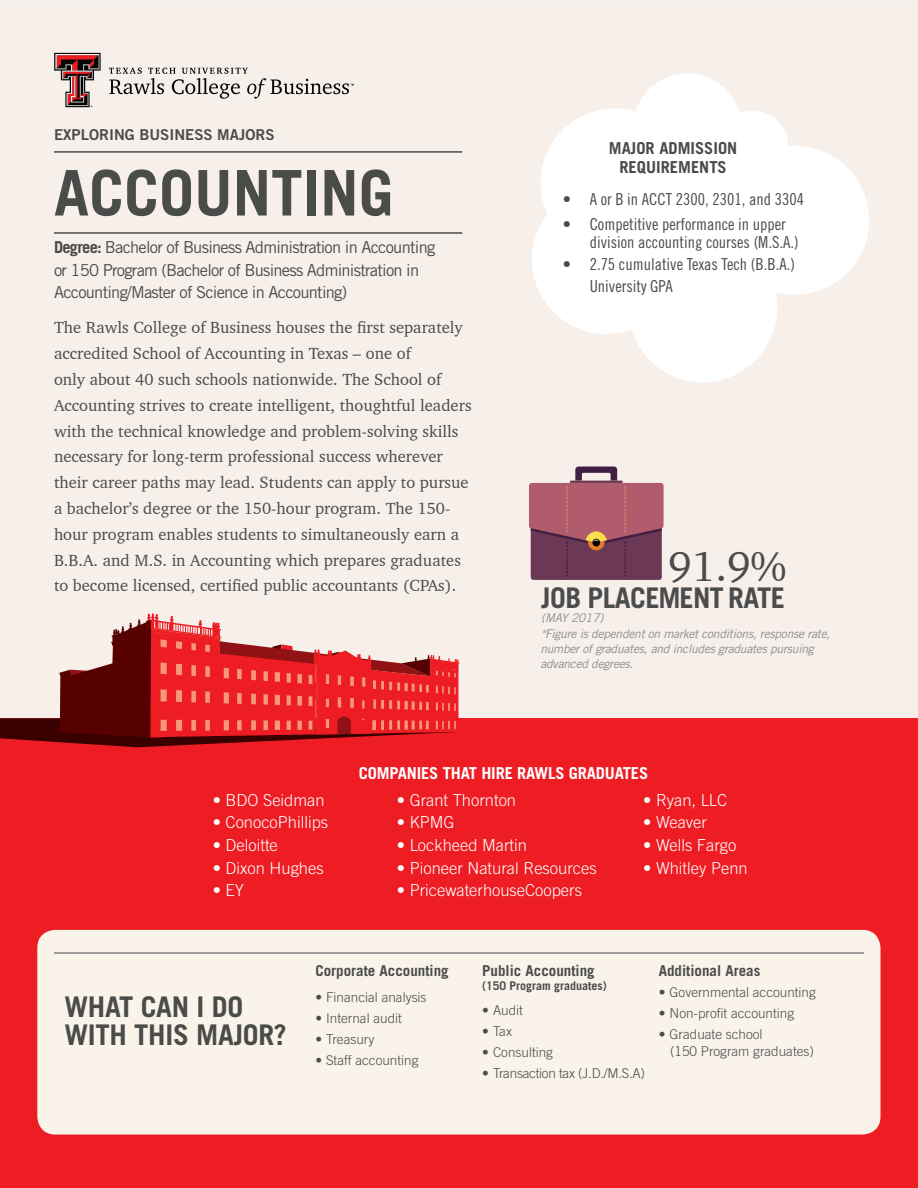
<style>
.page{position:relative;width:918px;height:1188px;background:#fff}
.page>*{position:absolute;margin:0;border:0;box-sizing:border-box;transform-origin:0 0}
.t1{font:700 63px "Trade Gothic LT Std";color:#4a4c49}
.t2{font:42.3px "Charter BT";color:#4b4c4d}
.t3{font:700 28.5px/28.5px "Trade Gothic LT Std";letter-spacing:-.01em;color:#4a4c49}
.t4{font:700 28.5px "Trade Gothic LT Std";letter-spacing:-.02em;color:#4b4c4d}
.t5{font:16.5px/25.8px "Charter BT";color:#4a4c49}
.t6{font:300 16.5px "Trade Gothic LT Std";color:#fff}
.t7{font:16.5px/22.5px "Trade Gothic LT Std";letter-spacing:-.045em;color:#4a4c49}
.t8{font:16.5px/18.6px "Trade Gothic LT Std Cn 18";color:#4a4c49}
.t9{font:700 16.5px "Trade Gothic LT Std";letter-spacing:-.01em;color:#fff}
.t10{font:700 16.5px/19.2px "Trade Gothic LT Std";color:#4a4c49;text-align:center}
.t11{font:700 15px "Trade Gothic LT Std";color:#4b4c4d}
.t12{font:15px "Trade Gothic LT Std Bd 2";color:#4a4c49}
.t13{font:300 13.5px/16.5px "Trade Gothic LT Std";color:#4b4c4d}
.t14{font:300 13.5px "Trade Gothic LT Std";letter-spacing:-.02em;color:#4b4c4d}
.t15{font:italic 12px/16.4px "Trade Gothic LT Std";letter-spacing:-.02em;color:#8c8c8f}
.t16{font:700 12px "Trade Gothic LT Std";color:#4b4c4d}
.s1{font-weight:700}
</style>
<div class="page">
<div style="left:0;top:1058px;width:918px;height:130px;background:#ee1d23"></div>
<div style="left:0;top:0;width:918px;height:718px;background:#f7efea"></div>
<div style="left:0;top:718px;width:918px;height:375px;background:#ee1d23"></div>
<svg style="left:0;top:613px;width:460px;height:134px"></svg>
<svg style="left:532px;top:73px;width:337px;height:309px;fill:#fff"></svg>
<div style="left:37px;top:930px;width:843px;height:205px;background:#f9f3ea;border-radius:18px"></div>
<hr style="left:54px;top:232px;width:408px;height:2px;background:#4a4c49">
<hr style="left:54px;top:151px;width:408px;height:2px;background:#4a4c49">
<hr style="left:54px;top:952px;width:810px;height:2px;background:#808285">
<svg style="left:109px;top:68px;width:245px;height:31px"></svg>
<svg style="left:54px;top:53px;width:47px;height:54px"></svg>
<svg style="left:529px;top:467px;width:135px;height:113px;background:#9c5f70"></svg>
<hr style="left:0;top:0;width:918px;height:1px;background:#f8f2ef">
<p class="t12" style="left:54px;top:125px;width:222px">EXPLORING BUSINESS MAJORS</p>
<h1 class="t1" style="left:54px;top:154px;width:341px">ACCOUNTING</h1>
<p class="t7" style="left:54px;top:236px;width:383px"><span class="s1">Degree:</span> Bachelor of Business Administration in Accounting or 150 Program (Bachelor of Business Administration in<br>Accounting/Master of Science in Accounting)</p>
<p class="t5" style="left:54px;top:314px;width:419px">The Rawls College of Business houses the first separately accredited School of Accounting in Texas – one of<br>only about 40 such schools nationwide. The School of Accounting strives to create intelligent, thoughtful leaders with the technical knowledge and problem-solving skills necessary for long-term professional success wherever their career paths may lead. Students can apply to pursue a bachelor’s degree or the 150-hour program. The 150- hour program enables students to simultaneously earn a B.B.A. and M.S. in Accounting which prepares graduates to become licensed, certified public accountants (CPAs).</p>
<p class="t10" style="left:609px;top:138px;width:130px">MAJOR ADMISSION<br>REQUIREMENTS</p>
<p class="t8" style="left:563px;top:190px;width:243px">• A or B in ACCT 2300, 2301, and 3304</p>
<p class="t8" style="left:590px;top:214px;width:210px;text-indent:-27px">• Competitive performance in upper division accounting courses (M.S.A.)</p>
<p class="t8" style="left:590px;top:253px;width:207px;line-height:21.6px;text-indent:-27px">• 2.75 cumulative Texas Tech (B.B.A.)<br>University GPA</p>
<h2 class="t2" style="left:668px;top:541px;width:120px">91.9%</h2>
<p class="t15" style="left:540px;top:610px;width:291px">(MAY 2017)<br>*Figure is dependent on market conditions, response rate,</p>
<p class="t15" style="left:540px;top:642px;width:275px;line-height:15px">number of graduates, and includes graduates pursuing advanced degrees.</p>
<h3 class="t4" style="left:541px;top:581px;width:245px">JOB PLACEMENT RATE</h3>
<p class="t6" style="left:213px;top:790px;width:113px">• BDO Seidman</p>
<p class="t6" style="left:213px;top:813px;width:117px">• ConocoPhillips</p>
<p class="t6" style="left:213px;top:835px;width:67px">• Deloitte</p>
<p class="t6" style="left:213px;top:858px;width:112px">• Dixon Hughes</p>
<p class="t6" style="left:213px;top:880px;width:33px">• EY</p>
<p class="t9" style="left:359px;top:763px;width:291px">COMPANIES THAT HIRE RAWLS GRADUATES</p>
<p class="t6" style="left:397px;top:790px;width:121px">• Grant Thornton</p>
<p class="t6" style="left:397px;top:813px;width:59px">• KPMG</p>
<p class="t6" style="left:397px;top:835px;width:132px">• Lockheed Martin</p>
<p class="t6" style="left:397px;top:858px;width:201px">• Pioneer Natural Resources</p>
<p class="t6" style="left:397px;top:880px;width:187px">• PricewaterhouseCoopers</p>
<p class="t6" style="left:643px;top:790px;width:86px">• Ryan, LLC</p>
<p class="t6" style="left:643px;top:813px;width:65px">• Weaver</p>
<p class="t6" style="left:643px;top:835px;width:95px">• Wells Fargo</p>
<p class="t6" style="left:643px;top:858px;width:106px">• Whitley Penn</p>
<h3 class="t3" style="left:64px;top:992px;width:224px">WHAT CAN I DO<br>WITH THIS MAJOR?</h3>
<p class="t11" style="left:315px;top:961px;width:135px">Corporate Accounting</p>
<p class="t13" style="left:315px;top:988px;width:113px">• Financial analysis</p>
<p class="t13" style="left:315px;top:1009px;width:88px">• Internal audit</p>
<p class="t13" style="left:315px;top:1030px;width:61px">• Treasury</p>
<p class="t13" style="left:315px;top:1051px;width:105px">• Staff accounting</p>
<p class="t11" style="left:482px;top:961px;width:114px">Public Accounting</p>
<p class="t16" style="left:482px;top:978px;width:126px">(150 Program graduates)</p>
<p class="t13" style="left:482px;top:1002px;width:42px">• Audit</p>
<p class="t13" style="left:482px;top:1023px;width:31px">• Tax</p>
<p class="t13" style="left:482px;top:1044px;width:72px">• Consulting</p>
<p class="t14" style="left:482px;top:1065px;width:164px">• Transaction tax (J.D./M.S.A)</p>
<p class="t11" style="left:659px;top:961px;width:103px">Additional Areas</p>
<p class="t13" style="left:659px;top:984px;width:159px">• Governmental accounting</p>
<p class="t13" style="left:659px;top:1005px;width:137px">• Non-profit accounting</p>
<p class="t13" style="left:670px;top:1026px;width:146px;text-indent:-11px">• Graduate school<br>(150 Program graduates)</p>
</div>
